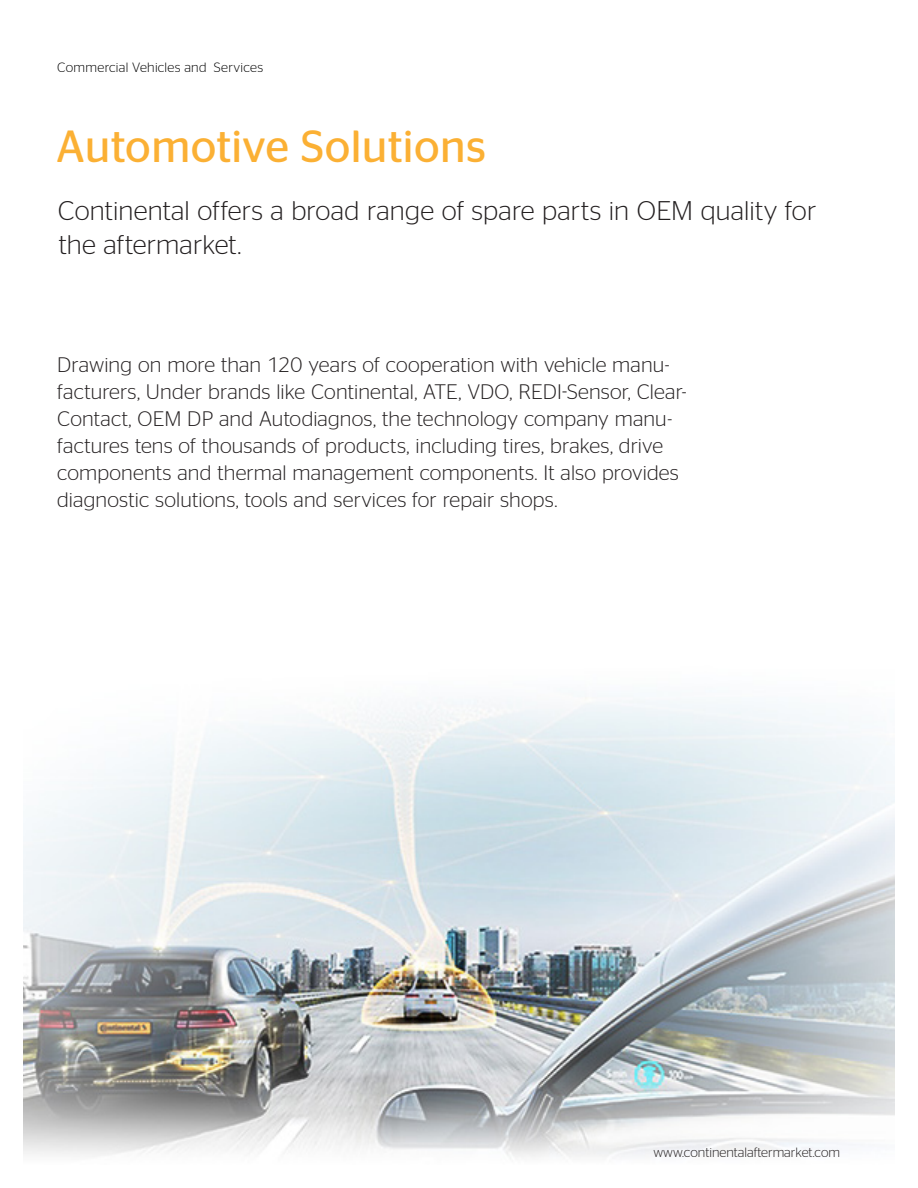
<style>
.page{position:relative;width:918px;height:1188px;background:#fff}
.page>*{position:absolute;margin:0;border:0;box-sizing:border-box;transform-origin:0 0}
.Headline_35pt{font:45px "Continental Stag Sans";letter-spacing:.005em;color:#fbb034}
.Paragraph_Style_2{font:300 27px/34.5px "Continental Stag Sans";letter-spacing:.005em;color:#231f20}
.Paragraph_Style_2-2{font:300 21px/27px "Continental Stag Sans";letter-spacing:.005em;color:#231f20}
.t1{font:300 13.5px "Continental Stag Sans";color:#231f20}
.Division_name_URL_9p{font:300 13.5px "Continental Stag Sans";letter-spacing:.02em;color:#000}
</style>
<div class="page">
<img style="left:23px;top:698px;width:872px;height:461px">
<p class="Division_name_URL_9p" style="left:57px;top:60px;width:208px">Commercial Vehicles and Services</p>
<p class="Headline_35pt" style="left:56px;top:121px;width:432px">Automotive Solutions</p>
<p class="Paragraph_Style_2" style="left:58px;top:193px;width:760px">Continental offers a broad range of spare parts in OEM quality for the aftermarket.</p>
<p class="Paragraph_Style_2-2" style="left:57px;top:350px;width:631px">Drawing on more than 120 years of cooperation with vehicle manu&shy;facturers, Under brands like Continental, ATE, VDO, REDI-Sensor, Clear-Contact, OEM DP and Autodiagnos, the technology company manu&shy;factures tens of thousands of products, including tires, brakes, drive components and thermal management components. It also provides diagnostic solutions, tools and services for repair shops.</p>
<p class="t1" style="left:654px;top:1145px;width:188px">www.continentalaftermarket.com</p>
</div>
